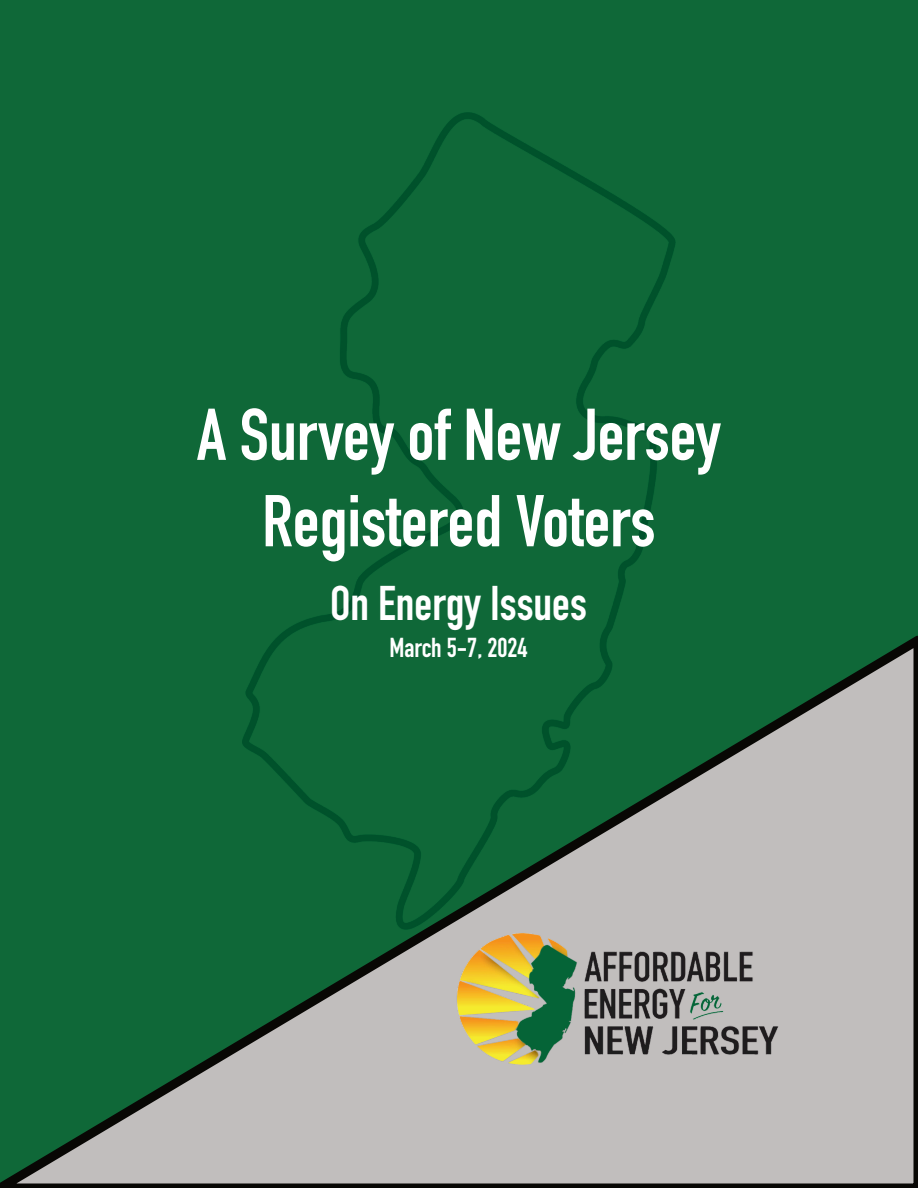
<style>
.page{position:relative;width:918px;height:1188px;background:#0f6838}
.page>*{position:absolute;margin:0;border:0;box-sizing:border-box;transform-origin:0 0}
.t1{font:700 72px/86.4px "DIN Condensed";color:#fff;text-align:center}
.t2{font:700 48px "DIN Condensed";color:#fff}
.t3{font:700 27px "DIN Condensed";color:#fff}
</style>
<div class="page">
<svg style="left:0;top:635px;width:918px;height:553px"></svg>
<img style="left:242px;top:112px;width:434px;height:818px">
<img style="left:300px;top:846px;width:618px;height:342px">
<p class="t1" style="left:197px;top:401px;width:525px">A Survey of New Jersey<br>Registered Voters</p>
<p class="t2" style="left:330px;top:586px;width:258px">On Energy Issues</p>
<p class="t3" style="left:389px;top:638px;width:140px">March 5-7, 2024</p>
</div>
